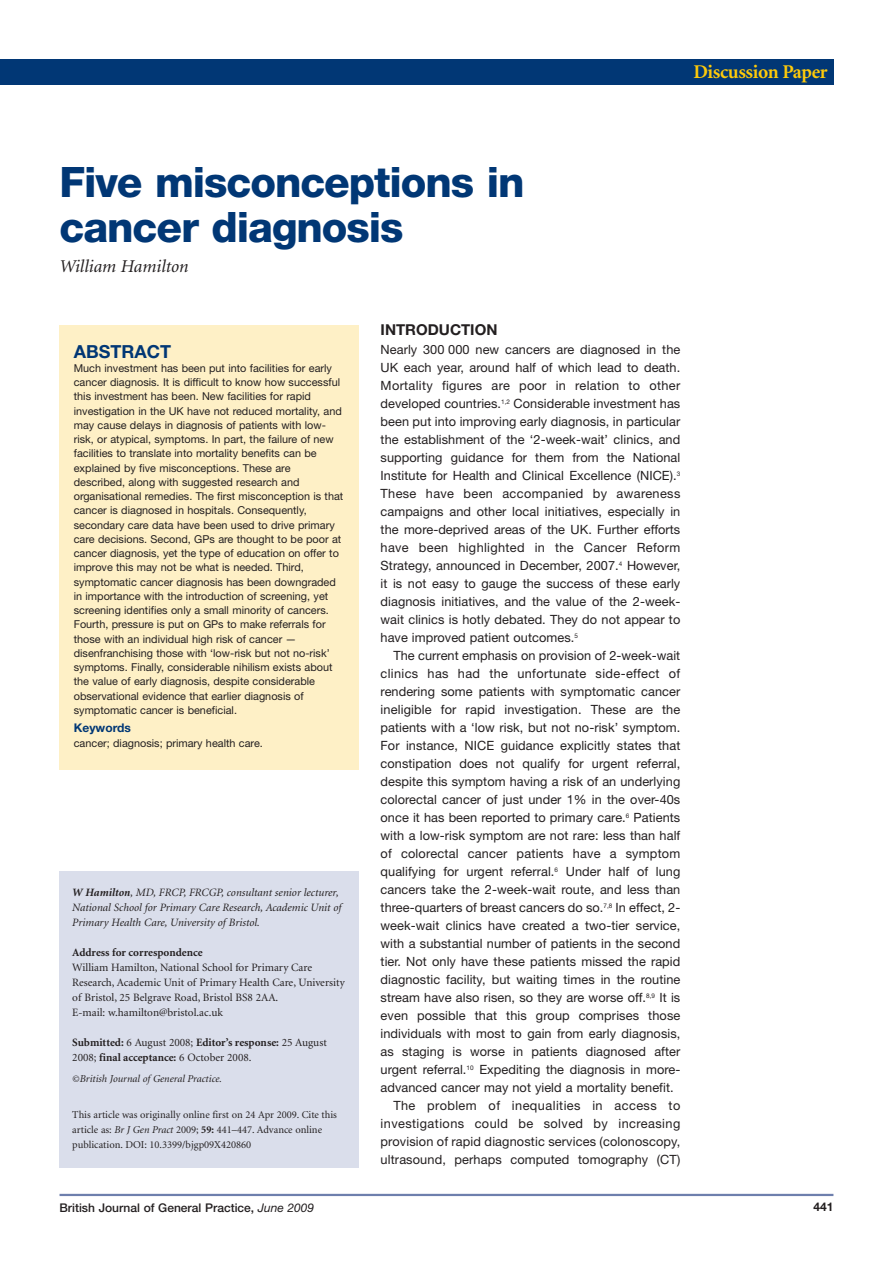
<style>
.page{position:relative;width:893px;height:1263px;background:#fff}
.page>*{position:absolute;margin:0;border:0;box-sizing:border-box;transform-origin:0 0}
.t1{font:800 42px/45px "Helvetica Neue";letter-spacing:-.025em;color:#013775}
.t2{font:700 19.5px "Minion";letter-spacing:-.02em;color:#feca0a}
.t3{font:italic 18px "Minion";color:#231f20}
.t4{font:700 18px "Helvetica Neue";color:#013775}
.t5{font:700 15px "Helvetica Neue";color:#231f20}
.t6{font:12.75px/18px "Helvetica Neue";letter-spacing:.005em;color:#231f20;text-align:justify}
.t7{font:12.75px "Helvetica Neue";letter-spacing:.035em;color:#231f20}
.t8{font:12.75px "Helvetica Neue";letter-spacing:.03em;color:#231f20}
.t9{font:500 12px "Helvetica Neue";color:#231f20}
.t10{font:700 12px "Helvetica Neue";color:#013775}
.t11{font:700 12px "Helvetica Neue";color:#231f20}
.t12{font:11.25px/15px "Minion";color:#231f20}
.t13{font:italic 11.25px/15px "Minion";color:#231f20}
.t14{font:700 11.25px/15px "Minion";color:#231f20}
.t15{font:10.8px/14.2px "Helvetica Neue";color:#231f20}
.t16{font:10.5px/15px "Minion";color:#231f20}
.t17{font:italic 10.5px "Minion";color:#231f20}
.s1{font-weight:700}
.s2{font-weight:400}
.s3{font-style:italic}
.s4{font-weight:400;font-style:italic}
</style>
<div class="page">
<hr style="left:60px;top:1194px;width:773px;height:2px;background:#6e7fad">
<div style="left:60px;top:325px;width:299px;height:445px;background:#fef0c6"></div>
<div style="left:60px;top:871px;width:299px;height:296px;background:#dadeeb"></div>
<div style="left:0;top:60px;width:833px;height:25px;background:#013775"></div>
<h2 class="t2" style="left:693px;top:64px;width:136px">Discussion Paper</h2>
<h1 class="t1" style="left:60px;top:163px;width:466px">Five misconceptions in cancer diagnosis</h1>
<h3 class="t3" style="left:60px;top:259px;width:131px">William Hamilton</h3>
<h3 class="t4" style="left:74px;top:345px;width:99px">ABSTRACT</h3>
<p class="t15" style="left:74px;top:362px;width:271px">Much investment has been put into facilities for early cancer diagnosis. It is difficult to know how successful this investment has been. New facilities for rapid investigation in the UK have not reduced mortality, and may cause delays in diagnosis of patients with low&shy;risk, or atypical, symptoms. In part, the failure of new facilities to translate into mortality benefits can be explained by five misconceptions. These are described, along with suggested research and organisational remedies. The first misconception is that cancer is diagnosed in hospitals. Consequently, secondary care data have been used to drive primary care decisions. Second, GPs are thought to be poor at cancer diagnosis, yet the type of education on offer to improve this may not be what is needed. Third, symptomatic cancer diagnosis has been downgraded in importance with the introduction of screening, yet screening identifies only a small minority of cancers.<br>Fourth, pressure is put on GPs to make referrals for those with an individual high risk of cancer — disenfranchising those with ‘low-risk but not no-risk’ symptoms. Finally, considerable nihilism exists about the value of early diagnosis, despite considerable observational evidence that earlier diagnosis of symptomatic cancer is beneficial.</p>
<p class="t10" style="left:74px;top:724px;width:59px">Keywords</p>
<p class="t15" style="left:74px;top:737px;width:191px">cancer; diagnosis; primary health care.</p>
<p class="t13" style="left:72px;top:886px;width:271px"><span class="s1">W Hamilton</span>, MD, FRCP, FRCGP, consultant senior lecturer,<br>National School for Primary Care Research, Academic Unit of<br>Primary Health Care, University of Bristol.</p>
<p class="t14" style="left:72px;top:946px;width:132px">Address for correspondence</p>
<p class="t12" style="left:72px;top:961px;width:274px">William Hamilton, National School for Primary Care Research, Academic Unit of Primary Health Care, University of Bristol, 25 Belgrave Road, Bristol BS8 2AA.<br>E-mail: w.hamilton@bristol.ac.uk</p>
<p class="t14" style="left:72px;top:1036px;width:256px">Submitted: <span class="s2">6 August 2008;</span> Editor’s response: <span class="s2">25 August<br>2008;</span> final acceptance: <span class="s2">6 October 2008.</span></p>
<p class="t17" style="left:72px;top:1074px;width:151px">©British Journal of General Practice.</p>
<p class="t16" style="left:72px;top:1108px;width:266px">This article was originally online first on 24 Apr 2009. Cite this article as: <span class="s3">Br J Gen Pract</span> 2009; <span class="s1">59:</span> 441–447. Advance online publication. DOI: 10.3399/bjgp09X420860</p>
<p class="t9" style="left:60px;top:1203px;width:256px">British Journal of General Practice, <span class="s4">June 2009</span></p>
<p class="t5" style="left:381px;top:324px;width:118px">INTRODUCTION</p>
<p class="t6" style="left:381px;top:342px;width:301px">Nearly 300 000 new cancers are diagnosed in the UK each year, around half of which lead to death.<br>Mortality figures are poor in relation to other developed countries.<sup>1,2</sup> Considerable investment has been put into improving early diagnosis, in particular the establishment of the ‘2-week-wait’ clinics, and supporting guidance for them from the National Institute for Health and Clinical Excellence (NICE).<sup>3<br></sup>These have been accompanied by awareness campaigns and other local initiatives, especially in the more-deprived areas of the UK. Further efforts have been highlighted in the Cancer Reform Strategy, announced in December, 2007.<sup>4</sup> However, it is not easy to gauge the success of these early diagnosis initiatives, and the value of the 2-week&shy;wait clinics is hotly debated. They do not appear to have improved patient outcomes.<sup>5</sup></p>
<p class="t6" style="left:393px;top:648px;width:288px">The current emphasis on provision of 2-week-wait</p>
<p class="t8" style="left:381px;top:669px;width:301px">clinics has had the unfortunate side-effect of</p>
<p class="t6" style="left:381px;top:684px;width:301px">rendering some patients with symptomatic cancer</p>
<p class="t6" style="left:381px;top:702px;width:301px">ineligible for rapid investigation. These are the</p>
<p class="t6" style="left:381px;top:720px;width:301px">patients with a ‘low risk, but not no-risk’ symptom.</p>
<p class="t6" style="left:381px;top:738px;width:301px">For instance, NICE guidance explicitly states that</p>
<p class="t6" style="left:381px;top:756px;width:301px">constipation does not qualify for urgent referral,</p>
<p class="t6" style="left:381px;top:774px;width:301px">despite this symptom having a risk of an underlying</p>
<p class="t6" style="left:381px;top:792px;width:301px">colorectal cancer of just under 1% in the over-40s</p>
<p class="t6" style="left:381px;top:810px;width:301px">once it has been reported to primary care.<sup>6</sup> Patients</p>
<p class="t6" style="left:381px;top:828px;width:301px">with a low-risk symptom are not rare: less than half</p>
<p class="t6" style="left:381px;top:846px;width:301px">of colorectal cancer patients have a symptom</p>
<p class="t6" style="left:381px;top:864px;width:301px">qualifying for urgent referral.<sup>6</sup> Under half of lung</p>
<p class="t6" style="left:381px;top:882px;width:301px">cancers take the 2-week-wait route, and less than</p>
<p class="t6" style="left:381px;top:900px;width:301px">three-quarters of breast cancers do so.<sup>7,8</sup> In effect, 2-</p>
<p class="t6" style="left:381px;top:918px;width:301px">week-wait clinics have created a two-tier service,</p>
<p class="t6" style="left:381px;top:936px;width:301px">with a substantial number of patients in the second</p>
<p class="t6" style="left:381px;top:954px;width:301px">tier. Not only have these patients missed the rapid</p>
<p class="t6" style="left:381px;top:972px;width:301px">diagnostic facility, but waiting times in the routine</p>
<p class="t6" style="left:381px;top:990px;width:301px">stream have also risen, so they are worse off.<sup>8,9</sup> It is</p>
<p class="t6" style="left:381px;top:1008px;width:301px">even possible that this group comprises those</p>
<p class="t6" style="left:381px;top:1026px;width:301px">individuals with most to gain from early diagnosis,</p>
<p class="t6" style="left:381px;top:1044px;width:301px">as staging is worse in patients diagnosed after</p>
<p class="t6" style="left:381px;top:1062px;width:301px">urgent referral.<sup>10</sup> Expediting the diagnosis in more-</p>
<p class="t6" style="left:381px;top:1080px;width:295px">advanced cancer may not yield a mortality benefit.</p>
<p class="t7" style="left:393px;top:1101px;width:289px">The problem of inequalities in access to</p>
<p class="t7" style="left:381px;top:1119px;width:301px">investigations could be solved by increasing</p>
<p class="t6" style="left:381px;top:1134px;width:301px">provision of rapid diagnostic services (colonoscopy,</p>
<p class="t6" style="left:381px;top:1152px;width:301px">ultrasound, perhaps computed tomography (CT)</p>
<p class="t11" style="left:813px;top:1202px;width:22px">441</p>
</div>
